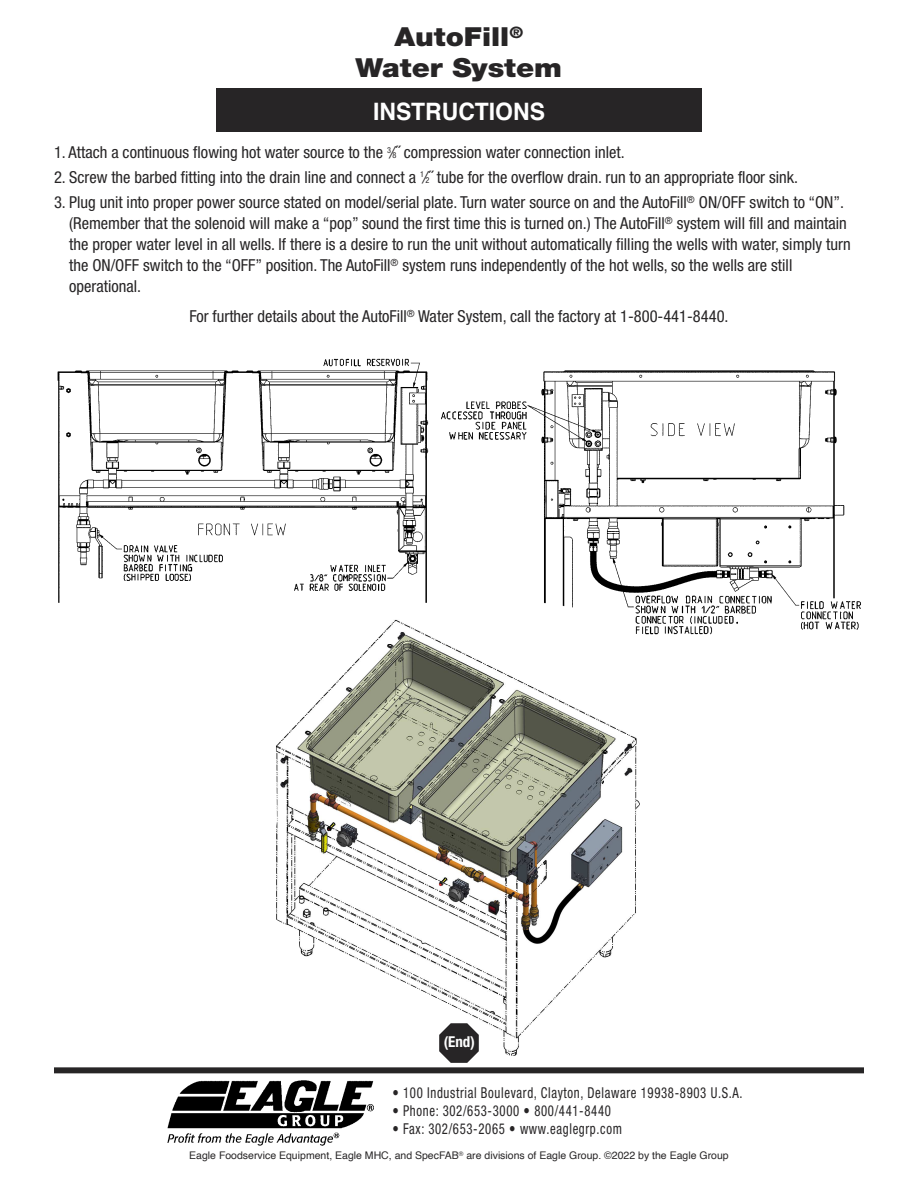
<style>
.page{position:relative;width:918px;height:1188px;background:#fff}
.page>*{position:absolute;margin:0;border:0;box-sizing:border-box;transform-origin:0 0}
.t1{font:900 26.25px/31.5px "Helvetica Neue LT Pro";color:#272526;text-align:center;scale:1.1 1}
.t2{font:700 24px "Helvetica";color:#fff;scale:.95 1}
.t3{font:condensed 16.5px/21px "Helvetica Neue LT Pro";color:#272526}
.t4{font:condensed 15px "Helvetica Neue LT Pro";letter-spacing:.05em;color:#272526;scale:.85 1}
.t5{font:700 condensed 15px "Helvetica Neue LT Pro";color:#fff}
.t6{font:10.5px "Helvetica";color:#272526}
.s1{font-size:8.25px}
</style>
<div class="page">
<img style="left:167px;top:1080px;width:206px;height:65px">
<div style="left:54px;top:1067px;width:810px;height:6px;background:#272526"></div>
<svg style="left:444px;top:1056px;width:30px;height:7px"></svg>
<div style="left:216px;top:89px;width:486px;height:43px;background:#272526"></div>
<img style="left:57px;top:358px;width:372px;height:245px">
<img style="left:441px;top:370px;width:420px;height:265px">
<img style="left:276px;top:617px;width:367px;height:439px">
<h1 class="t1" style="left:356px;top:21px;width:189px">AutoFill<sup>®<br></sup>Water System</h1>
<h2 class="t2" style="left:373px;top:101px;width:182px">INSTRUCTIONS</h2>
<p class="t3" style="left:54px;top:143px;width:572px">1. Attach a continuous flowing hot water source to the <sup>3</sup>⁄<span class="s1">8</span>˝ compression water connection inlet.</p>
<p class="t3" style="left:54px;top:168px;width:746px">2. Screw the barbed fitting into the drain line and connect a <sup>1</sup>⁄<span class="s1">2</span>˝ tube for the overflow drain. run to an appropriate floor sink.</p>
<p class="t3" style="left:69px;top:193px;width:783px;text-indent:-15px">3. Plug unit into proper power source stated on model/serial plate. Turn water source on and the AutoFill<sup>®</sup> ON/OFF switch to “ON”. (Remember that the solenoid will make a “pop” sound the first time this is turned on.) The AutoFill<sup>®</sup> system will fill and maintain the proper water level in all wells. If there is a desire to run the unit without automatically filling the wells with water, simply turn the ON/OFF switch to the “OFF” position. The AutoFill<sup>®</sup> system runs independently of the hot wells, so the wells are still operational.</p>
<p class="t3" style="left:189px;top:307px;width:541px">For further details about the AutoFill<sup>®</sup> Water System, call the factory at 1-800-441-8440.</p>
<p class="t5" style="left:444px;top:1036px;width:33px">(End)</p>
<p class="t4" style="left:392px;top:1087px;width:413px">• 100 Industrial Boulevard, Clayton, Delaware 19938-8903 U.S.A.</p>
<p class="t4" style="left:392px;top:1105px;width:259px">• Phone: 302/653-3000 • 800/441-8440</p>
<p class="t4" style="left:392px;top:1123px;width:271px">• Fax: 302/653-2065 • www.eaglegrp.com</p>
<p class="t6" style="left:189px;top:1151px;width:541px">Eagle Foodservice Equipment, Eagle MHC, and SpecFAB<sup>®</sup> are divisions of Eagle Group. ©2022 by the Eagle Group</p>
</div>
